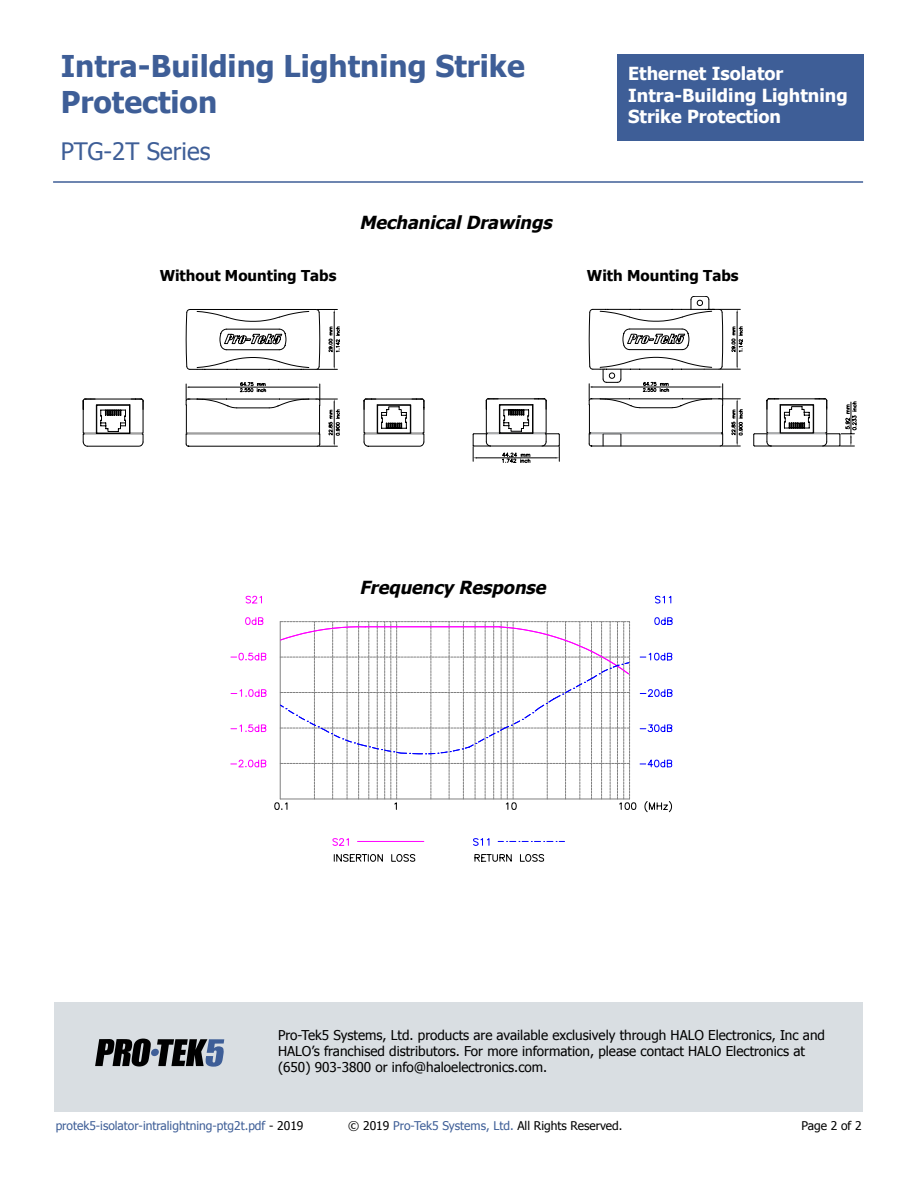
<style>
.page{position:relative;width:918px;height:1188px;background:#fff}
.page>*{position:absolute;margin:0;border:0;box-sizing:border-box;transform-origin:0 0}
.t1{font:700 30px/36px "Tahoma";color:#3e5e97}
.t2{font:24px "Tahoma";color:#3e5e97}
.t3{font:700 18px/21.6px "Tahoma";color:#fff}
.t4{font:italic 700 18px "Tahoma";color:#000}
.t5{font:700 15px "Tahoma";color:#000}
.t6{font:13.5px/16.2px "Tahoma";color:#000}
.t7{font:12px "Tahoma";color:#000}
.t8{font:12px "Tahoma";color:#3e5e97}
.s1{color:#000}
.s2{color:#3e5e97}
</style>
<div class="page">
<div style="left:617px;top:54px;width:247px;height:86px;background:#3e5e97"></div>
<svg style="left:186px;top:309px;width:239px;height:138px"></svg>
<hr style="left:365px;top:434px;width:58px;height:1px;background:#808080">
<div style="left:377px;top:405px;width:34px;height:28px;border:1px solid #000"></div>
<svg style="left:83px;top:398px;width:61px;height:49px"></svg>
<svg style="left:473px;top:399px;width:87px;height:64px"></svg>
<hr style="left:592px;top:446px;width:128px;height:1px;background:#000">
<svg style="left:589px;top:296px;width:154px;height:150px"></svg>
<svg style="left:753px;top:399px;width:103px;height:48px"></svg>
<hr style="left:768px;top:434px;width:58px;height:1px;background:#949698">
<div style="left:780px;top:405px;width:33px;height:28px;border:1px solid #000"></div>
<div style="left:54px;top:1003px;width:808px;height:109px;background:#d9dee2"></div>
<svg style="left:95px;top:1039px;width:129px;height:28px"></svg>
<svg style="left:245px;top:595px;width:17px;height:9px"></svg>
<svg style="left:230px;top:617px;width:37px;height:151px"></svg>
<svg style="left:498px;top:841px;width:67px;height:1px"></svg>
<svg style="left:334px;top:854px;width:210px;height:8px"></svg>
<svg style="left:332px;top:838px;width:92px;height:8px"></svg>
<svg style="left:473px;top:838px;width:17px;height:8px"></svg>
<svg style="left:274px;top:595px;width:399px;height:218px"></svg>
<hr style="left:53px;top:181px;width:810px;height:2px;background:#3e5e97">
<h1 class="t1" style="left:61px;top:46px;width:466px">Intra-Building Lightning Strike<br>Protection</h1>
<h2 class="t2" style="left:61px;top:135px;width:151px">PTG-2T Series</h2>
<p class="t5" style="left:160px;top:265px;width:178px">Without Mounting Tabs</p>
<h3 class="t4" style="left:359px;top:210px;width:199px">MechanicalDrawings</h3>
<h3 class="t3" style="left:628px;top:62px;width:221px">Ethernet Isolator<br>Intra-Building Lightning<br>Strike Protection</h3>
<p class="t5" style="left:587px;top:265px;width:153px">With Mounting Tabs</p>
<h3 class="t4" style="left:359px;top:574px;width:192px">Frequency Response</h3>
<p class="t6" style="left:278px;top:1026px;width:548px">Pro-Tek5 Systems, Ltd. products are available exclusively through HALO Electronics, Inc and<br>HALO’s franchised distributors. For more information, please contact HALO Electronics at (650) 903-3800 or info@haloelectronics.com.</p>
<p class="t8" style="left:56px;top:1118px;width:249px">protek5-isolator-intralightning-ptg2t.pdf <span class="s1">- 2019</span></p>
<p class="t7" style="left:348px;top:1118px;width:276px">© 2019 <span class="s2">Pro-Tek5 Systems, Ltd.</span> All Rights Reserved.</p>
<p class="t7" style="left:801px;top:1118px;width:62px">Page 2 of 2</p>
</div>
